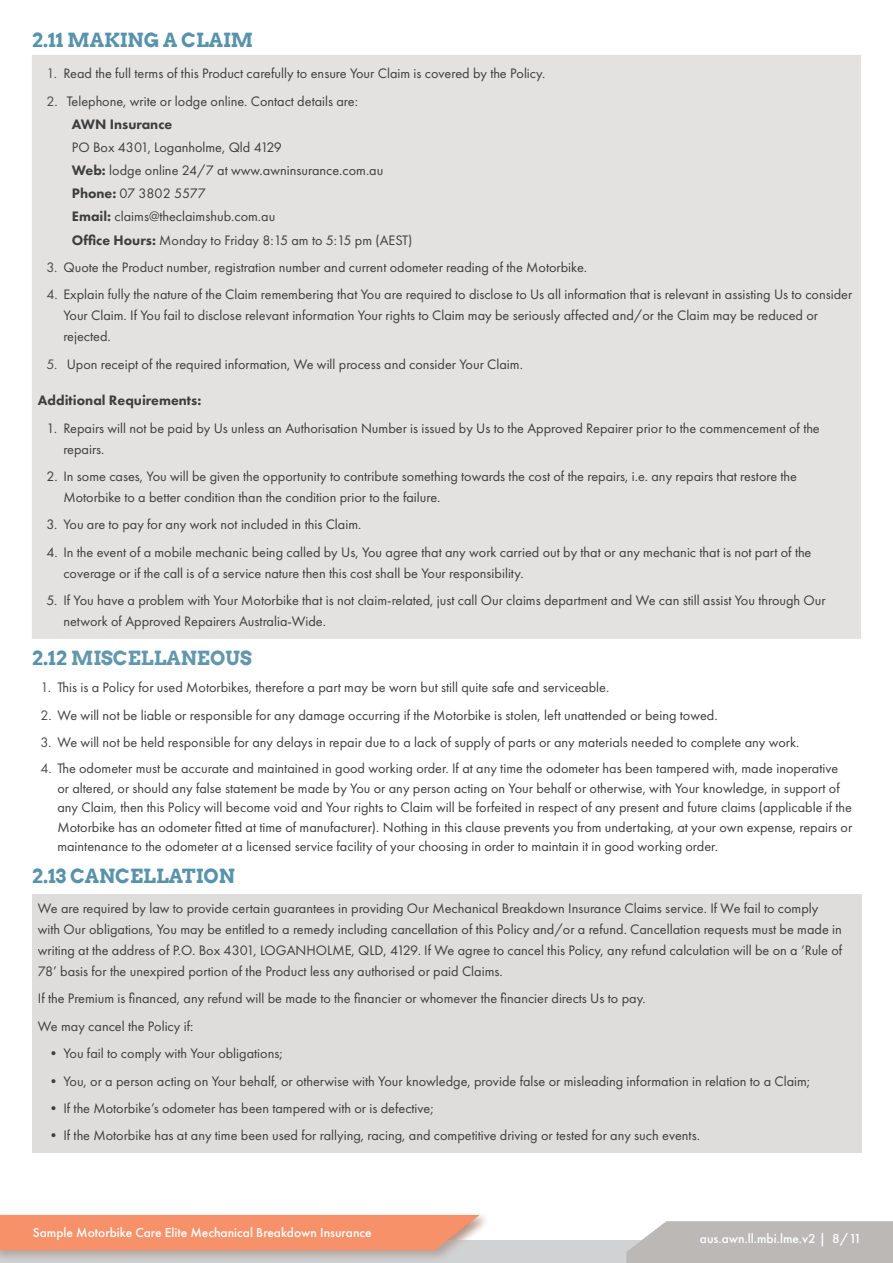
<style>
.page{position:relative;width:893px;height:1263px;background:#fff}
.page>*{position:absolute;margin:0;border:0;box-sizing:border-box;transform-origin:0 0}
.H2_Blue_Futura{font:700 19.5px "Arvo";color:#6297ad}
.H1_Blue_Futura{font:700 19.5px "Arvo";color:#5893ab}
.H2_Blue_Futura-2{font:700 19.5px "Arvo";color:#5893ab}
.Body_Text{font:14.25px/21px "Futura PT";color:#3e3e3f}
.Numbers{font:800 14.25px "Futura PT";color:#3e3e3f}
.t1{font:500 13.5px "Futura PT";color:#fff}
.s1{color:#4a4b4c}
.s2{font-weight:800}
.s3{color:#5893ab}
</style>
<div class="page">
<div style="left:32px;top:55px;width:829px;height:584px;background:#e3e2e1"></div>
<div style="left:32px;top:894px;width:829px;height:258px;background:#dfdddc"></div>
<div style="left:0;top:1241px;width:893px;height:22px;background:#d1d2d4"></div>
<svg style="left:626px;top:1221px;width:267px;height:42px;background:#bebbb9"></svg>
<div style="left:0;top:1211px;width:490px;height:52px;background:#804931;opacity:.35"></div>
<div style="left:0;top:1215px;width:479px;height:35px;background:#f69169"></div>
<p class="H1_Blue_Futura" style="left:32px;top:27px;width:223px">2.11 MAKING A CLAIM</p>
<p class="Body_Text" style="left:46px;top:63px;width:500px"><span class="s1">1.</span> Read the full terms of this Product carefully to ensure Your Claim is covered by the Policy.</p>
<p class="Body_Text" style="left:46px;top:91px;width:313px"><span class="s1">2.</span> Telephone, write or lodge online. Contact details are:</p>
<p class="Numbers" style="left:72px;top:115px;width:102px">AWN Insurance</p>
<p class="Body_Text" style="left:72px;top:137px;width:212px">PO Box 4301, Loganholme, Qld 4129</p>
<p class="Body_Text" style="left:72px;top:160px;width:313px"><span class="s2">Web:</span> lodge online 24/7 at www.awninsurance.com.au</p>
<p class="Body_Text" style="left:72px;top:183px;width:135px"><span class="s2">Phone:</span> 07 3802 5577</p>
<p class="Body_Text" style="left:72px;top:206px;width:205px"><span class="s2">Email:</span> claims@theclaimshub.com.au</p>
<p class="Body_Text" style="left:72px;top:229px;width:342px"><span class="s2">Office Hours:</span> Monday to Friday 8:15 am to 5:15 pm (AEST)</p>
<p class="Body_Text" style="left:46px;top:257px;width:542px"><span class="s1">3.</span> Quote the Product number, registration number and current odometer reading of the Motorbike.</p>
<p class="Body_Text" style="left:63px;top:284px;width:790px;text-indent:-17px"><span class="s1">4.</span> Explain fully the nature of the Claim remembering that You are required to disclose to Us all information that is relevant in assisting Us to consider<br>Your Claim. If You fail to disclose relevant information Your rights to Claim may be seriously affected and/or the Claim may be reduced or rejected.</p>
<p class="Body_Text" style="left:46px;top:353px;width:478px"><span class="s1">5.</span> Upon receipt of the required information, We will process and consider Your Claim.</p>
<p class="Numbers" style="left:38px;top:391px;width:165px">Additional Requirements:</p>
<p class="Body_Text" style="left:63px;top:417px;width:758px;text-indent:-17px">1. Repairs will not be paid by Us unless an Authorisation Number is issued by Us to the Approved Repairer prior to the commencement of the repairs.</p>
<p class="Body_Text" style="left:63px;top:466px;width:735px;text-indent:-17px">2. In some cases, You will be given the opportunity to contribute something towards the cost of the repairs, i.e. any repairs that restore the<br>Motorbike to a better condition than the condition prior to the failure.</p>
<p class="Body_Text" style="left:46px;top:514px;width:316px">3. You are to pay for any work not included in this Claim.</p>
<p class="Body_Text" style="left:63px;top:541px;width:750px;text-indent:-17px">4. In the event of a mobile mechanic being called by Us, You agree that any work carried out by that or any mechanic that is not part of the coverage or if the call is of a service nature then this cost shall be Your responsibility.</p>
<p class="Body_Text" style="left:63px;top:590px;width:764px;text-indent:-17px">5. If You have a problem with Your Motorbike that is not claim-related, just call Our claims department and We can still assist You through Our network of Approved Repairers Australia-Wide.</p>
<p class="H2_Blue_Futura" style="left:32px;top:646px;width:222px"><span class="s3">2.12</span> MISCELLANEOUS</p>
<p class="Body_Text" style="left:40px;top:677px;width:570px"><span class="s1">1.</span> This is a Policy for used Motorbikes, therefore a part may be worn but still quite safe and serviceable.</p>
<p class="Body_Text" style="left:40px;top:704px;width:679px"><span class="s1">2.</span> We will not be liable or responsible for any damage occurring if the Motorbike is stolen, left unattended or being towed.</p>
<p class="Body_Text" style="left:40px;top:732px;width:760px"><span class="s1">3.</span> We will not be held responsible for any delays in repair due to a lack of supply of parts or any materials needed to complete any work.</p>
<p class="Body_Text" style="left:57px;top:758px;width:796px;line-height:19.5px;text-indent:-17px"><span class="s1">4.</span> The odometer must be accurate and maintained in good working order. If at any time the odometer has been tampered with, made inoperative or altered, or should any false statement be made by You or any person acting on Your behalf or otherwise, with Your knowledge, in support of any Claim, then this Policy will become void and Your rights to Claim will be forfeited in respect of any present and future claims (applicable if the Motorbike has an odometer fitted at time of manufacturer). Nothing in this clause prevents you from undertaking, at your own expense, repairs or maintenance to the odometer at a licensed service facility of your choosing in order to maintain it in good working order.</p>
<p class="H2_Blue_Futura-2" style="left:32px;top:864px;width:205px">2.13 CANCELLATION</p>
<p class="Body_Text" style="left:38px;top:898px;width:806px">We are required by law to provide certain guarantees in providing Our Mechanical Breakdown Insurance Claims service. If We fail to comply with Our obligations, You may be entitled to a remedy including cancellation of this Policy and/or a refund. Cancellation requests must be made in writing at the address of P.O. Box 4301, LOGANHOLME, QLD, 4129. If We agree to cancel this Policy, any refund calculation will be on a ‘Rule of 78’ basis for the unexpired portion of the Product less any authorised or paid Claims.</p>
<p class="Body_Text" style="left:38px;top:988px;width:609px">If the Premium is financed, any refund will be made to the financier or whomever the financier directs Us to pay.</p>
<p class="Body_Text" style="left:38px;top:1015px;width:157px">We may cancel the Policy if:</p>
<p class="Body_Text" style="left:46px;top:1043px;width:238px">• You fail to comply with Your obligations;</p>
<p class="Body_Text" style="left:46px;top:1070px;width:765px">• You, or a person acting on Your behalf, or otherwise with Your knowledge, provide false or misleading information in relation to a Claim;</p>
<p class="Body_Text" style="left:46px;top:1097px;width:389px">• If the Motorbike’s odometer has been tampered with or is defective;</p>
<p class="Body_Text" style="left:46px;top:1125px;width:655px">• If the Motorbike has at any time been used for rallying, racing, and competitive driving or tested for any such events.</p>
<p class="t1" style="left:33px;top:1224px;width:340px">Sample Motorbike Care Elite Mechanical Breakdown Insurance</p>
<p class="t1" style="left:700px;top:1230px;width:163px">aus.awn.ll.mbi.lme.v2 | 8/11</p>
</div>
